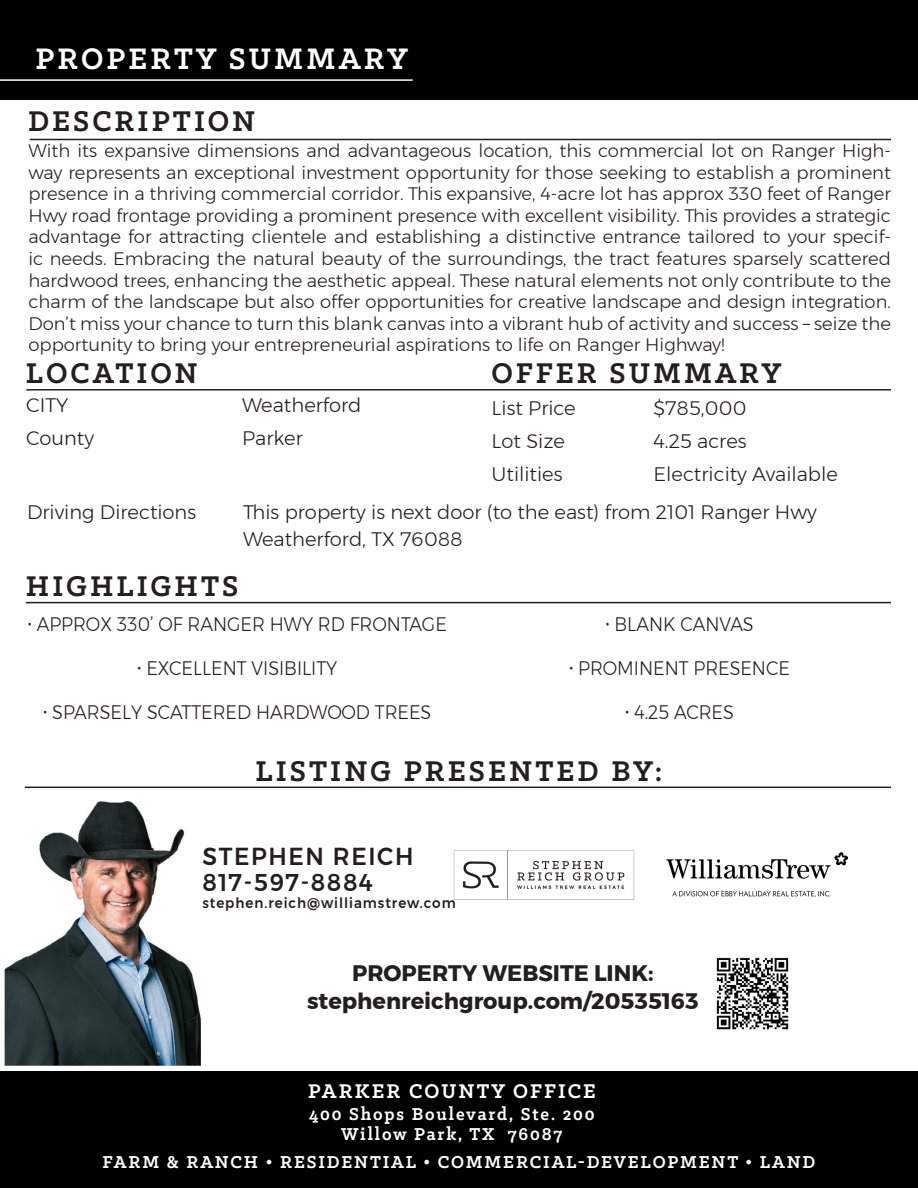
<style>
.page{position:relative;width:918px;height:1188px;background:#fff}
.page>*{position:absolute;margin:0;border:0;box-sizing:border-box;transform-origin:0 0}
.t1{font:700 33.6px "Klinic Slab";letter-spacing:.1em;color:#fff;scale:.95 1}
.t2{font:700 32.25px "Klinic Slab";letter-spacing:.1em;color:#231f20;scale:.95 1}
.t3{font:500 24.6px "Montserrat";letter-spacing:.07em;color:#231f20;scale:.95 1}
.t4{font:500 24.15px "Montserrat";letter-spacing:.07em;color:#231f20;scale:.95 1}
.t5{font:700 22.5px "Klinic Slab";letter-spacing:.1em;color:#fff;scale:.95 1}
.t6{font:700 22.35px "Montserrat";color:#231f20}
.t7{font:300 19.5px "Montserrat";color:#231f20}
.t8{font:300 19.5px "Montserrat";color:#231f20;scale:.91 1}
.t9{font:700 19.5px "Klinic Slab";letter-spacing:.1em;color:#fff;scale:.95 1}
.t10{font:300 18px/21.6px "Montserrat";color:#231f20;text-align:justify}
.t11{font:500 14.25px "Montserrat";letter-spacing:.07em;color:#231f20;scale:.95 1}
</style>
<div class="page">
<div style="left:0;top:0;width:918px;height:99px;background:#000"></div>
<div style="left:0;top:1071px;width:918px;height:117px;background:#000"></div>
<img style="left:453px;top:850px;width:182px;height:50px">
<img style="left:666px;top:853px;width:182px;height:44px">
<hr style="left:0;top:79px;width:413px;height:2px;background:#fff">
<img style="left:4px;top:801px;width:197px;height:265px">
<hr style="left:26px;top:602px;width:865px;height:1px;background:#231f20">
<hr style="left:25px;top:787px;width:866px;height:1px;background:#231f20">
<hr style="left:26px;top:389px;width:865px;height:2px;background:#231f20">
<hr style="left:30px;top:139px;width:861px;height:1px;background:#231f20">
<img style="left:716px;top:957px;width:73px;height:73px">
<p class="t1" style="left:36px;top:36px;width:393px">PROPERTY SUMMARY</p>
<p class="t2" style="left:28px;top:100px;width:241px">DESCRIPTION</p>
<p class="t10" style="left:28px;top:139px;width:864px">With its expansive dimensions and advantageous location, this commercial lot on Ranger High&shy;way represents an exceptional investment opportunity for those seeking to establish a prominent presence in a thriving commercial corridor. This expansive, 4-acre lot has approx 330 feet of Ranger Hwy road frontage providing a prominent presence with excellent visibility. This provides a strategic advantage for attracting clientele and establishing a distinctive entrance tailored to your specif&shy;ic needs. Embracing the natural beauty of the surroundings, the tract features sparsely scattered hardwood trees, enhancing the aesthetic appeal. These natural elements not only contribute to the charm of the landscape but also offer opportunities for creative landscape and design integration.<br>Don’t miss your chance to turn this blank canvas into a vibrant hub of activity and success – seize the opportunity to bring your entrepreneurial aspirations to life on Ranger Highway!</p>
<p class="t2" style="left:26px;top:352px;width:182px">LOCATION</p>
<p class="t7" style="left:26px;top:391px;width:44px">CITY</p>
<p class="t7" style="left:242px;top:391px;width:121px">Weatherford</p>
<p class="t7" style="left:26px;top:424px;width:69px">County</p>
<p class="t7" style="left:242px;top:424px;width:62px">Parker</p>
<p class="t2" style="left:492px;top:352px;width:307px">OFFER SUMMARY</p>
<p class="t7" style="left:492px;top:393px;width:85px">List Price</p>
<p class="t7" style="left:654px;top:393px;width:94px">$785,000</p>
<p class="t7" style="left:492px;top:426px;width:75px">Lot Size</p>
<p class="t7" style="left:654px;top:426px;width:95px">4.25 acres</p>
<p class="t7" style="left:492px;top:459px;width:72px">Utilities</p>
<p class="t7" style="left:654px;top:459px;width:186px">Electricity Available</p>
<p class="t7" style="left:27px;top:497px;width:171px">Driving Directions</p>
<p class="t7" style="left:243px;top:497px;width:575px">This property is next door (to the east) from 2101 Ranger Hwy</p>
<p class="t7" style="left:243px;top:524px;width:221px">Weatherford, TX 76088</p>
<p class="t2" style="left:26px;top:565px;width:225px">HIGHLIGHTS</p>
<p class="t8" style="left:28px;top:610px;width:462px">• APPROX 330’ OF RANGER HWY RD FRONTAGE</p>
<p class="t8" style="left:137px;top:653px;width:221px">• EXCELLENT VISIBILITY</p>
<p class="t8" style="left:43px;top:697px;width:428px">• SPARSELY SCATTERED HARDWOOD TREES</p>
<p class="t8" style="left:605px;top:610px;width:164px">• BLANK CANVAS</p>
<p class="t8" style="left:569px;top:653px;width:244px">• PROMINENT PRESENCE</p>
<p class="t8" style="left:625px;top:697px;width:121px">• 4.25 ACRES</p>
<p class="t2" style="left:256px;top:750px;width:430px">LISTING PRESENTED BY:</p>
<p class="t3" style="left:202px;top:837px;width:224px">STEPHEN REICH</p>
<p class="t11" style="left:202px;top:892px;width:268px">stephen.reich@williamstrew.com</p>
<p class="t4" style="left:202px;top:864px;width:181px">817-597-8884</p>
<p class="t6" style="left:352px;top:956px;width:303px">PROPERTY WEBSITE LINK:</p>
<p class="t6" style="left:307px;top:983px;width:393px">stephenreichgroup.com/20535163</p>
<p class="t5" style="left:308px;top:1076px;width:304px">PARKER COUNTY OFFICE</p>
<p class="t9" style="left:309px;top:1102px;width:302px">400 Shops Boulevard, Ste. 200</p>
<p class="t9" style="left:341px;top:1121px;width:234px">Willow Park, TX 76087</p>
<p class="t9" style="left:103px;top:1149px;width:752px">FARM &amp; RANCH • RESIDENTIAL • COMMERCIAL-DEVELOPMENT • LAND</p>
</div>
